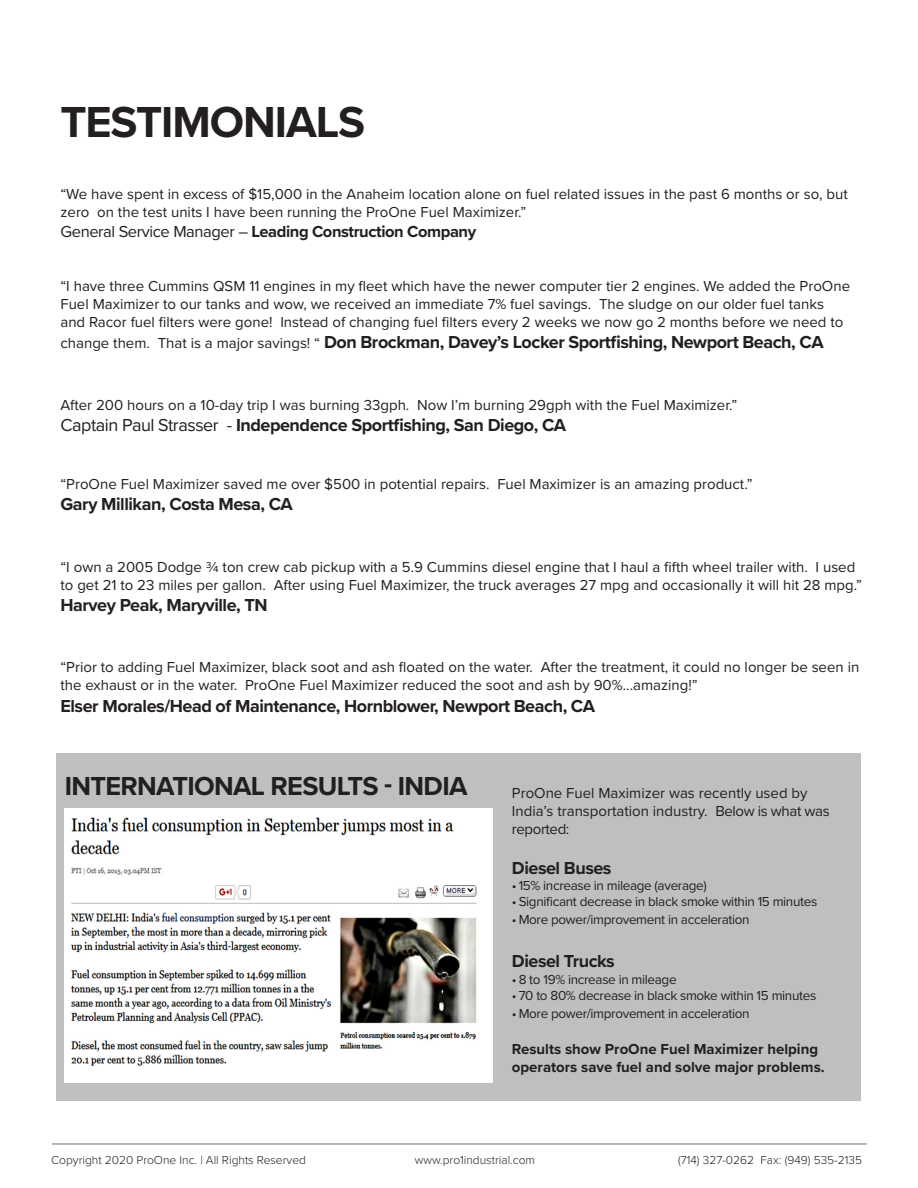
<style>
.page{position:relative;width:918px;height:1188px;background:#fff}
.page>*{position:absolute;margin:0;border:0;box-sizing:border-box;transform-origin:0 0}
.t1{font:700 45px "Proxima Nova";letter-spacing:-.025em;color:#231f20}
.t2{font:700 27px "Proxima Nova";letter-spacing:-.025em;color:#231f20}
.t3{font:700 18px "Proxima Nova";letter-spacing:-.025em;color:#231f20}
.t4{font:700 16.5px "Proxima Nova";letter-spacing:-.025em;color:#231f20}
.t5{font:15px/18px "Proxima Nova";color:#231f20}
.t6{font:700 15px "Proxima Nova";color:#231f20}
.t7{font:13.5px "Proxima Nova";letter-spacing:-.025em;color:#231f20}
.t8{font:300 12px "Proxima Nova";color:#231f20}
.s1{font-weight:400}
.s2{font-weight:400;font-size:15px}
</style>
<div class="page">
<div style="left:57px;top:754px;width:804px;height:347px;background:#bec0c0"></div>
<img style="left:65px;top:808px;width:428px;height:274px">
<hr style="left:52px;top:1144px;width:815px;height:1px;background:#6c6d70">
<p class="t1" style="left:60px;top:89px;width:306px">TESTIMONIALS</p>
<p class="t5" style="left:60px;top:184px;width:789px">“We have spent in excess of $15,000 in the Anaheim location alone on fuel related issues in the past 6 months or so, but zero on the test units I have been running the ProOne Fuel Maximizer.”</p>
<p class="t4" style="left:60px;top:219px;width:417px"><span class="s1">General Service Manager –</span> Leading Construction Company</p>
<p class="t5" style="left:60px;top:276px;width:791px">“I have three Cummins QSM 11 engines in my fleet which have the newer computer tier 2 engines. We added the ProOne<br>Fuel Maximizer to our tanks and wow, we received an immediate 7% fuel savings. The sludge on our older fuel tanks and Racor fuel filters were gone! Instead of changing fuel filters every 2 weeks we now go 2 months before we need to</p>
<p class="t3" style="left:60px;top:329px;width:765px"><span class="s2">change them. That is a major savings! “</span> Don Brockman, Davey’s Locker Sportfishing, Newport Beach, CA</p>
<p class="t5" style="left:60px;top:395px;width:678px">After 200 hours on a 10-day trip I was burning 33gph. Now I’m burning 29gph with the Fuel Maximizer.”</p>
<p class="t3" style="left:60px;top:412px;width:507px"><span class="s1">Captain Paul Strasser -</span> Independence Sportfishing, San Diego, CA</p>
<p class="t5" style="left:60px;top:474px;width:694px">“ProOne Fuel Maximizer saved me over $500 in potential repairs. Fuel Maximizer is an amazing product.”</p>
<p class="t3" style="left:60px;top:491px;width:234px">Gary Millikan, Costa Mesa, CA</p>
<p class="t5" style="left:60px;top:557px;width:803px">“I own a 2005 Dodge ¾ ton crew cab pickup with a 5.9 Cummins diesel engine that I haul a fifth wheel trailer with. I used to get 21 to 23 miles per gallon. After using Fuel Maximizer, the truck averages 27 mpg and occasionally it will hit 28 mpg.”</p>
<p class="t3" style="left:60px;top:592px;width:209px">Harvey Peak, Maryville, TN</p>
<p class="t5" style="left:60px;top:658px;width:800px">“Prior to adding Fuel Maximizer, black soot and ash floated on the water. After the treatment, it could no longer be seen in the exhaust or in the water. ProOne Fuel Maximizer reduced the soot and ash by 90%...amazing!”</p>
<p class="t3" style="left:60px;top:693px;width:536px">Elser Morales/Head of Maintenance, Hornblower, Newport Beach, CA</p>
<p class="t2" style="left:65px;top:766px;width:404px">INTERNATIONAL RESULTS - INDIA</p>
<p class="t5" style="left:512px;top:784px;width:319px">ProOne Fuel Maximizer was recently used by<br>India’s transportation industry. Below is what was reported:</p>
<p class="t3" style="left:512px;top:854px;width:101px">Diesel Buses</p>
<p class="t7" style="left:512px;top:875px;width:196px">• 15% increase in mileage (average)</p>
<p class="t7" style="left:512px;top:892px;width:307px">• Significant decrease in black smoke within 15 minutes</p>
<p class="t7" style="left:512px;top:910px;width:239px">• More power/improvement in acceleration</p>
<p class="t3" style="left:512px;top:948px;width:104px">Diesel Trucks</p>
<p class="t7" style="left:512px;top:969px;width:166px">• 8 to 19% increase in mileage</p>
<p class="t7" style="left:512px;top:985px;width:306px">• 70 to 80% decrease in black smoke within 15 minutes</p>
<p class="t7" style="left:512px;top:1003px;width:239px">• More power/improvement in acceleration</p>
<p class="t6" style="left:512px;top:1038px;width:308px">Results show ProOne Fuel Maximizer helping</p>
<p class="t6" style="left:512px;top:1056px;width:314px">operators save fuel and solve major problems.</p>
<p class="t8" style="left:51px;top:1151px;width:256px">Copyright 2020 ProOne Inc. | All Rights Reserved</p>
<p class="t8" style="left:415px;top:1151px;width:122px">www.pro1industrial.com</p>
<p class="t8" style="left:678px;top:1151px;width:185px">(714) 327-0262 Fax: (949) 535-2135</p>
</div>
